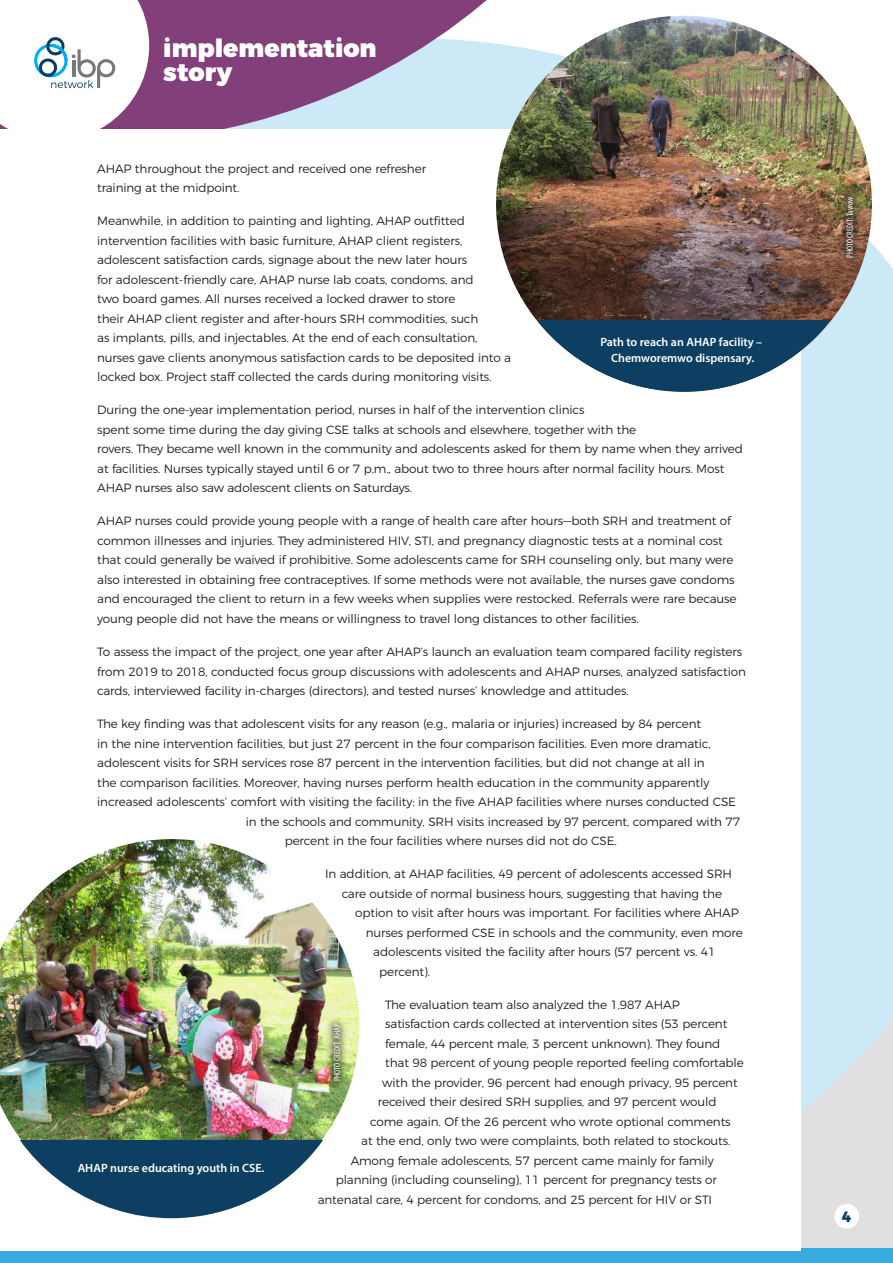
<style>
.page{position:relative;width:893px;height:1263px;background:#fff}
.page>*{position:absolute;margin:0;border:0;box-sizing:border-box;transform-origin:0 0}
.t1{font:900 25.05px/24.2px "Montserrat";color:#fff}
.t2{font:800 15px "Montserrat";color:#0d3f63}
.t3{font:300 12px/19.5px "Montserrat";letter-spacing:-.01em;color:#231f20}
.t4{font:600 12px/16.5px "Myriad Pro";color:#fff;text-align:center}
.t5{font:condensed 9px "Myriad Pro";color:#fff}
</style>
<div class="page">
<svg style="left:775px;top:39px;width:118px;height:1209px;background:#d4e9f3"></svg>
<div style="left:0;top:1248px;width:893px;height:15px;background:#38ace0"></div>
<svg style="left:149px;top:0;width:553px;height:129px;fill:#823f79"></svg>
<div style="left:834px;top:1204px;width:25px;height:24px;background:#fff;border-radius:50%"></div>
<div style="left:0;top:129px;width:801px;height:1121px;background:#fff"></div>
<img style="left:0;top:839px;width:359px;height:301px">
<svg style="left:20px;top:1140px;width:303px;height:78px;fill:#0d3f63"></svg>
<div style="left:325px;top:1016px;width:23px;height:72px;background:#231f20;opacity:.75"></div>
<img style="left:496px;top:16px;width:376px;height:376px;border-radius:188px">
<svg style="left:536px;top:320px;width:311px;height:72px;fill:#0d3f63"></svg>
<div style="left:838px;top:189px;width:23px;height:76px;background:#231f20;opacity:.75"></div>
<svg style="left:0;top:0;width:149px;height:129px"></svg>
<h1 class="t1" style="left:163px;top:34px;width:215px">implementation story</h1>
<p class="t3" style="left:97px;top:158px;width:330px">AHAP throughout the project and received one refresher training at the midpoint.</p>
<p class="t3" style="left:97px;top:210px;width:415px">Meanwhile, in addition to painting and lighting, AHAP outfitted intervention facilities with basic furniture, AHAP client registers, adolescent satisfaction cards, signage about the new later hours<br>for adolescent-friendly care, AHAP nurse lab coats, condoms, and<br>two board games. All nurses received a locked drawer to store<br>their AHAP client register and after-hours SRH commodities, such<br>as implants, pills, and injectables. At the end of each consultation, nurses gave clients anonymous satisfaction cards to be deposited into a locked box. Project staff collected the cards during monitoring visits.</p>
<p class="t3" style="left:97px;top:399px;width:647px">During the one-year implementation period, nurses in half of the intervention clinics<br>spent some time during the day giving CSE talks at schools and elsewhere, together with the<br>rovers. They became well known in the community and adolescents asked for them by name when they arrived at facilities. Nurses typically stayed until 6 or 7 p.m., about two to three hours after normal facility hours. Most AHAP nurses also saw adolescent clients on Saturdays.</p>
<p class="t3" style="left:97px;top:510px;width:641px">AHAP nurses could provide young people with a range of health care after hours—both SRH and treatment of common illnesses and injuries. They administered HIV, STI, and pregnancy diagnostic tests at a nominal cost that could generally be waived if prohibitive. Some adolescents came for SRH counseling only, but many were also interested in obtaining free contraceptives. If some methods were not available, the nurses gave condoms and encouraged the client to return in a few weeks when supplies were restocked. Referrals were rare because young people did not have the means or willingness to travel long distances to other facilities.</p>
<p class="t3" style="left:97px;top:641px;width:650px">To assess the impact of the project, one year after AHAP’s launch an evaluation team compared facility registers from 2019 to 2018, conducted focus group discussions with adolescents and AHAP nurses, analyzed satisfaction cards, interviewed facility in-charges (directors), and tested nurses’ knowledge and attitudes.</p>
<p class="t3" style="left:97px;top:713px;width:606px">The key finding was that adolescent visits for any reason (e.g., malaria or injuries) increased by 84 percent</p>
<p class="t3" style="left:97px;top:732px;width:615px">in the nine intervention facilities, but just 27 percent in the four comparison facilities. Even more dramatic,</p>
<p class="t3" style="left:97px;top:752px;width:609px">adolescent visits for SRH services rose 87 percent in the intervention facilities, but did not change at all in</p>
<p class="t3" style="left:97px;top:771px;width:614px">the comparison facilities. Moreover, having nurses perform health education in the community apparently</p>
<p class="t3" style="left:97px;top:791px;width:640px">increased adolescents’ comfort with visiting the facility: in the five AHAP facilities where nurses conducted CSE</p>
<p class="t3" style="left:246px;top:810px;width:496px">in the schools and community, SRH visits increased by 97 percent, compared with 77</p>
<p class="t3" style="left:285px;top:830px;width:334px">percent in the four facilities where nurses did not do CSE.</p>
<p class="t3" style="left:325px;top:863px;width:408px">In addition, at AHAP facilities, 49 percent of adolescents accessed SRH</p>
<p class="t3" style="left:342px;top:882px;width:382px">care outside of normal business hours, suggesting that having the</p>
<p class="t3" style="left:355px;top:902px;width:385px">option to visit after hours was important. For facilities where AHAP</p>
<p class="t3" style="left:366px;top:921px;width:379px">nurses performed CSE in schools and the community, even more</p>
<p class="t3" style="left:373px;top:941px;width:344px">adolescents visited the facility after hours (57 percent vs. 41</p>
<p class="t3" style="left:379px;top:960px;width:52px">percent).</p>
<p class="t3" style="left:385px;top:993px;width:296px">The evaluation team also analyzed the 1,987 AHAP</p>
<p class="t3" style="left:385px;top:1013px;width:344px">satisfaction cards collected at intervention sites (53 percent</p>
<p class="t3" style="left:385px;top:1032px;width:337px">female, 44 percent male, 3 percent unknown). They found</p>
<p class="t3" style="left:385px;top:1052px;width:360px">that 98 percent of young people reported feeling comfortable</p>
<p class="t3" style="left:382px;top:1071px;width:357px">with the provider, 96 percent had enough privacy, 95 percent</p>
<p class="t3" style="left:378px;top:1091px;width:340px">received their desired SRH supplies, and 97 percent would</p>
<p class="t3" style="left:370px;top:1110px;width:362px">come again. Of the 26 percent who wrote optional comments</p>
<p class="t3" style="left:361px;top:1130px;width:371px">at the end, only two were complaints, both related to stockouts.</p>
<p class="t3" style="left:351px;top:1149px;width:365px">Among female adolescents, 57 percent came mainly for family</p>
<p class="t3" style="left:336px;top:1169px;width:383px">planning (including counseling), 11 percent for pregnancy tests or</p>
<p class="t3" style="left:318px;top:1188px;width:396px">antenatal care, 4 percent for condoms, and 25 percent for HIV or STI</p>
<p class="t4" style="left:600px;top:333px;width:163px">Path to reach an AHAP facility –<br>Chemworemwo dispensary.</p>
<p class="t5" style="left:332px;top:1081px;width:59px;rotate:-90deg">PHOTO CREDIT: AHAP</p>
<p class="t4" style="left:78px;top:1159px;width:188px">AHAP nurse educating youth in CSE.</p>
<p class="t5" style="left:844px;top:258px;width:63px;rotate:-90deg">PHOTO CREDIT: Tavrow</p>
<p class="t2" style="left:842px;top:1204px;width:11px">4</p>
</div>
